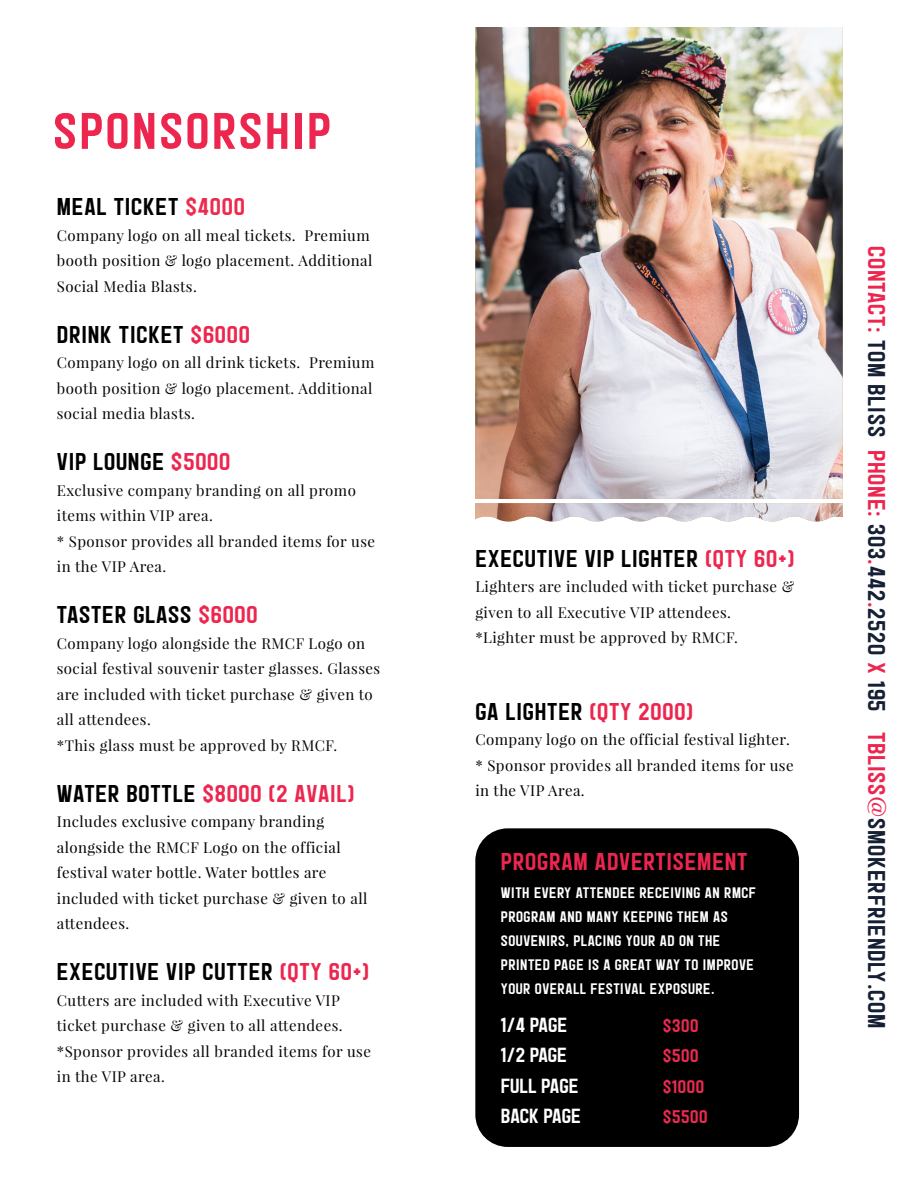
<style>
.page{position:relative;width:918px;height:1188px;background:#fff}
.page>*{position:absolute;margin:0;border:0;box-sizing:border-box;transform-origin:0 0}
.t1{font:57px "Corner Deli T";letter-spacing:.05em;color:#ed264f}
.Body_Copy{font:27px "Corner Deli T";letter-spacing:.03em;color:#000}
.t2{font:27px "Corner Deli T";letter-spacing:.03em;color:#162034}
.Body_Copy-2{font:27px "Corner Deli T";letter-spacing:.03em;color:#ed264f}
.Body_Copy-3{font:22.8px "Corner Deli T";color:#fff}
.Body_Copy-4{font:20.25px "Corner Deli T";letter-spacing:.03em;color:#ed2a50}
.Body_Copy-5{font:16.95px/24px "Corner Deli T";letter-spacing:.03em;color:#fff}
.Body_Copy-6{font:15px/25.5px "Playfair Display";letter-spacing:.03em;color:#040503}
.Body_Copy-7{font:15px/25.5px "Playfair Display";letter-spacing:.03em;color:#000}
.s1{color:#ee2a4e}
.s2{color:#ed264f}
.s3{color:#000}
.s4{font-family:"Cochin";color:#ed264f}
</style>
<div class="page">
<img style="left:475px;top:27px;width:368px;height:494px">
<div style="left:475px;top:828px;width:324px;height:319px;background:#000;border-radius:32px"></div>
<p class="t1" style="left:53px;top:98px;width:279px">SPONSORSHIP</p>
<p class="Body_Copy" style="left:57px;top:191px;width:189px">MEAL TICKET <span class="s1">$4000</span></p>
<p class="Body_Copy-7" style="left:57px;top:222px;width:317px">Company logo on all meal tickets. Premium booth position &amp; logo placement. Additional<br>Social Media Blasts.</p>
<p class="Body_Copy" style="left:57px;top:318px;width:194px">DRINK TICKET <span class="s2">$6000</span></p>
<p class="Body_Copy-6" style="left:57px;top:350px;width:319px">Company logo on all drink tickets. Premium booth position &amp; logo placement. Additional social media blasts.</p>
<p class="Body_Copy" style="left:57px;top:446px;width:175px">VIP LOUNGE <span class="s2">$5000</span></p>
<p class="Body_Copy-6" style="left:57px;top:477px;width:301px">Exclusive company branding on all promo items within VIP area.</p>
<p class="Body_Copy-6" style="left:57px;top:528px;width:320px">* Sponsor provides all branded items for use in the VIP Area.</p>
<p class="Body_Copy" style="left:57px;top:599px;width:202px">TASTER GLASS <span class="s2">$6000</span></p>
<p class="Body_Copy-6" style="left:57px;top:630px;width:325px">Company logo alongside the RMCF Logo on social festival souvenir taster glasses. Glasses are included with ticket purchase &amp; given to all attendees.</p>
<p class="Body_Copy-6" style="left:57px;top:732px;width:282px">*This glass must be approved by RMCF.</p>
<p class="Body_Copy-2" style="left:57px;top:777px;width:299px"><span class="s3">WATER BOTTLE</span> $8000 (2 AVAIL)</p>
<p class="Body_Copy-7" style="left:57px;top:809px;width:269px">Includes exclusive company branding</p>
<p class="Body_Copy-7" style="left:57px;top:834px;width:285px">alongside the RMCF Logo on the official</p>
<p class="Body_Copy-7" style="left:57px;top:860px;width:271px">festival water bottle. Water bottles are</p>
<p class="Body_Copy-7" style="left:57px;top:885px;width:312px">included with ticket purchase &amp; given to all attendees.</p>
<p class="Body_Copy" style="left:57px;top:956px;width:314px">EXECUTIVE VIP CUTTER <span class="s2">(QTY 60+)</span></p>
<p class="Body_Copy-6" style="left:57px;top:987px;width:285px">Cutters are included with Executive VIP</p>
<p class="Body_Copy-6" style="left:57px;top:1013px;width:287px">ticket purchase &amp; given to all attendees.</p>
<p class="Body_Copy-6" style="left:57px;top:1038px;width:316px">*Sponsor provides all branded items for use in the VIP area.</p>
<p class="Body_Copy" style="left:475px;top:543px;width:321px">EXECUTIVE VIP LIGHTER <span class="s2">(QTY 60+)</span></p>
<p class="Body_Copy-6" style="left:475px;top:574px;width:321px">Lighters are included with ticket purchase &amp; given to all Executive VIP attendees.</p>
<p class="Body_Copy-6" style="left:475px;top:625px;width:264px">*Lighter must be approved by RMCF.</p>
<p class="Body_Copy" style="left:475px;top:696px;width:219px">GA LIGHTER <span class="s2">(QTY 2000)</span></p>
<p class="Body_Copy-7" style="left:475px;top:727px;width:316px">Company logo on the official festival lighter.</p>
<p class="Body_Copy-7" style="left:475px;top:752px;width:320px">* Sponsor provides all branded items for use in the VIP Area.</p>
<p class="Body_Copy-2" style="left:501px;top:846px;width:248px">PROGRAM ADVERTISEMENT</p>
<p class="Body_Copy-5" style="left:501px;top:881px;width:256px">WITH EVERY ATTENDEE RECEIVING AN RMCF</p>
<p class="Body_Copy-5" style="left:501px;top:905px;width:228px">PROGRAM AND MANY KEEPING THEM AS</p>
<p class="Body_Copy-5" style="left:501px;top:929px;width:254px">SOUVENIRS, PLACING YOUR AD ON THE<br>PRINTED PAGE IS A GREAT WAY TO IMPROVE<br>YOUR OVERALL FESTIVAL EXPOSURE.</p>
<p class="Body_Copy-3" style="left:501px;top:1012px;width:68px">1/4 PAGE</p>
<p class="Body_Copy-4" style="left:663px;top:1014px;width:37px">$300</p>
<p class="Body_Copy-3" style="left:501px;top:1042px;width:68px">1/2 PAGE</p>
<p class="Body_Copy-4" style="left:663px;top:1044px;width:37px">$500</p>
<p class="Body_Copy-3" style="left:501px;top:1072px;width:79px">FULL PAGE</p>
<p class="Body_Copy-4" style="left:663px;top:1075px;width:43px">$1000</p>
<p class="Body_Copy-3" style="left:501px;top:1103px;width:81px">BACK PAGE</p>
<p class="Body_Copy-4" style="left:663px;top:1105px;width:46px">$5500</p>
<h2 class="t2" style="left:892px;top:246px;width:784px;rotate:90deg"><span class="s2">CONTACT:</span> TOM BLISS <span class="s2">PHONE:</span> 303<span class="s2">.</span>442<span class="s2">.</span>2520 <span class="s2">X</span> 195 <span class="s2">TBLISS</span><span class="s4">@</span>SMOKERFRIENDLY.COM</h2>
</div>
